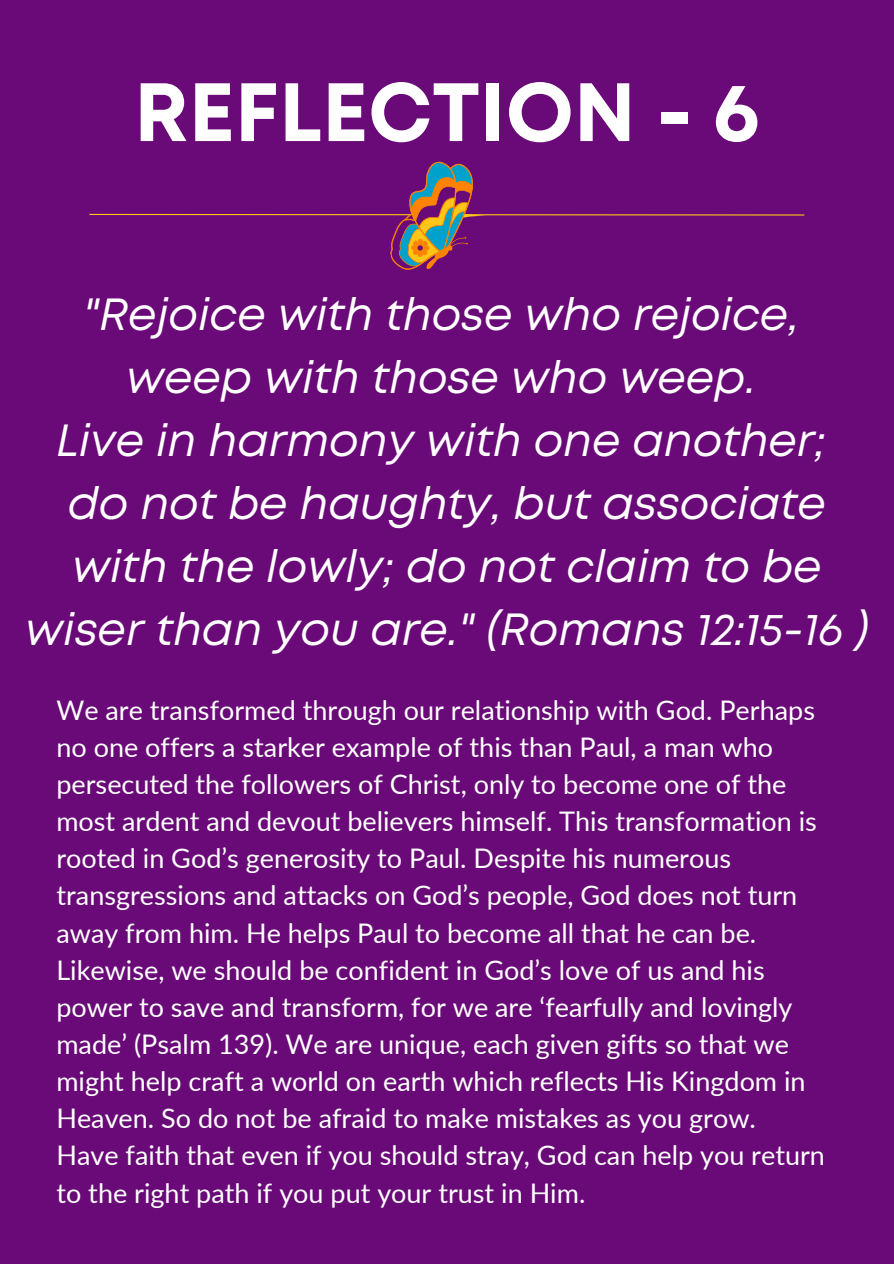
<style>
.page{position:relative;width:894px;height:1264px;background:#fff}
.page>*{position:absolute;margin:0;border:0;box-sizing:border-box;transform-origin:0 0}
.t1{font:700 82.5px "Mont";color:#fff}
.t2{font:italic 45px/63px "Mont";color:#fff;text-align:center}
.t3{font:27px/37.2px "Lato";color:#fff}
</style>
<div class="page">
<div style="left:0;top:0;width:893px;height:1263px;background:#6a0a78"></div>
<svg style="left:89px;top:161px;width:716px;height:109px"></svg>
<h1 class="t1" style="left:134px;top:81px;width:626px">REFLECTION - 6</h1>
<p class="t2" style="left:25px;top:286px;width:844px">"Rejoice with those who rejoice, weep with those who weep.<br>Live in harmony with one another;<br>do not be haughty, but associate with the lowly; do not claim to be wiser than you are." (Romans 12:15-16 )</p>
<p class="t3" style="left:56px;top:690px;width:761px">We are transformed through our relationship with God. Perhaps no one offers a starker example of this than Paul, a man who persecuted the followers of Christ, only to become one of the most ardent and devout believers himself. This transformation is rooted in God’s generosity to Paul. Despite his numerous transgressions and attacks on God’s people, God does not turn away from him. He helps Paul to become all that he can be.<br>Likewise, we should be confident in God’s love of us and his power to save and transform, for we are ‘fearfully and lovingly made’ (Psalm 139). We are unique, each given gifts so that we might help craft a world on earth which reflects His Kingdom in Heaven. So do not be afraid to make mistakes as you grow.</p>
<p class="t3" style="left:56px;top:1136px;width:769px">Have faith that even if you should stray, God can help you return to the right path if you put your trust in Him.</p>
</div>
